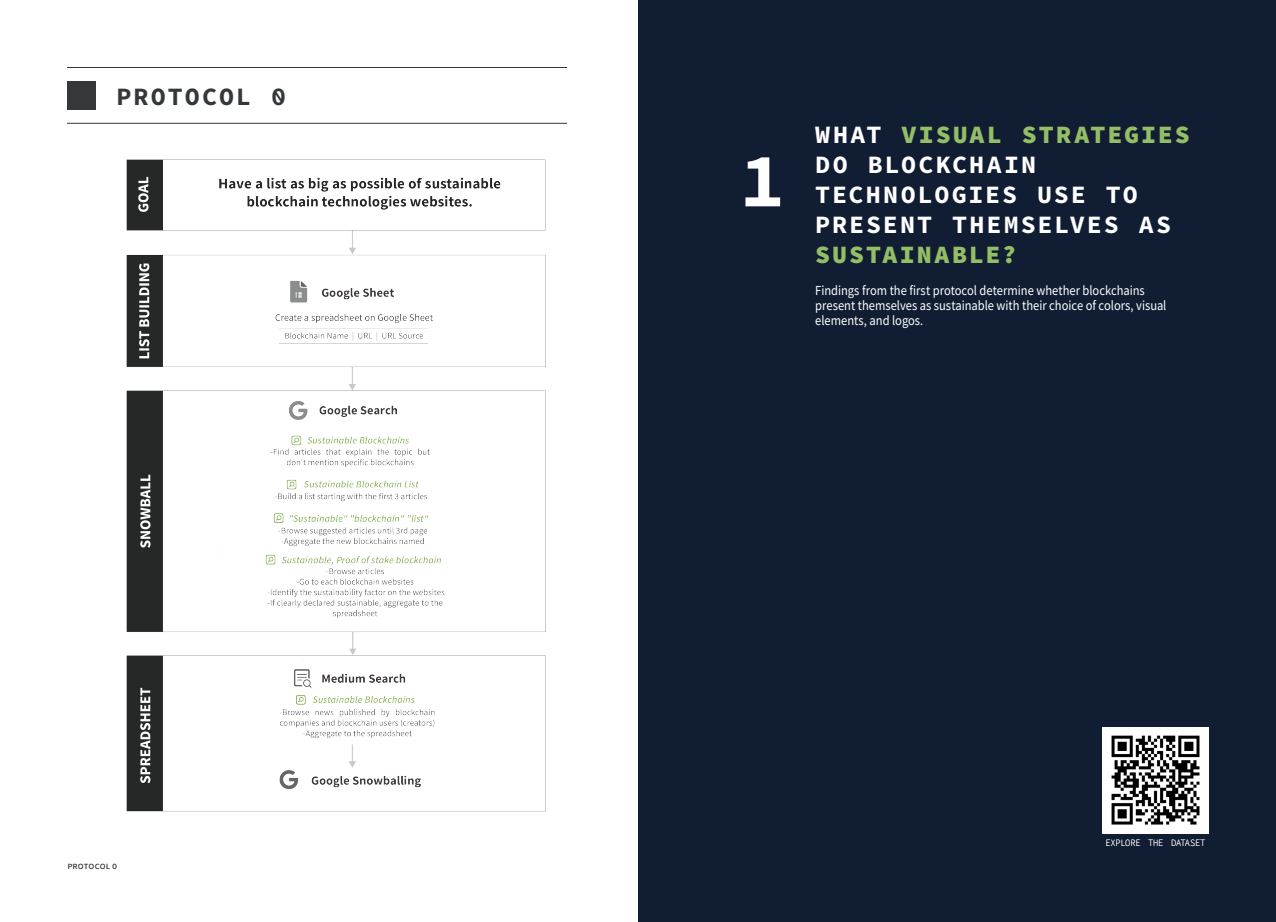
<style>
.page{position:relative;width:1276px;height:922px;background:#fff}
.page>*{position:absolute;margin:0;border:0;box-sizing:border-box;transform-origin:0 0}
.Number_chapters_2{font:700 75px "Source Code Pro";color:#fff}
.t1{font:700 25px/30px "Source Code Pro";letter-spacing:.08em;color:#fff}
.t2{font:900 25px "Source Code Pro";letter-spacing:.075em;color:#94be65}
.t3{font:700 25px "Source Code Pro";letter-spacing:.085em;color:#35383a}
.Text_body{font:13.75px/15px "Source Sans Pro";color:#fff;scale:.91 1}
.numero_pagina{font:10px "Source Sans Pro";color:#231f20}
.qr_code{font:300 9.62px "Source Code Pro";letter-spacing:-.03em;color:#fff;scale:.91 1}
.s1{font-weight:700;color:#fff}
.s2{font-weight:900;color:#94be65}
</style>
<div class="page">
<div style="left:638px;top:0;width:638px;height:921px;background:#111d33"></div>
<img style="left:126px;top:159px;width:420px;height:653px">
<div style="left:67px;top:81px;width:28px;height:28px;background:#35383a"></div>
<hr style="left:67px;top:67px;width:500px;height:1px;background:#35383a">
<hr style="left:67px;top:123px;width:500px;height:1px;background:#35383a">
<div style="left:1102px;top:726px;width:106px;height:107px;background:#fff"></div>
<img style="left:1111px;top:735px;width:89px;height:90px">
<p class="t3" style="left:116px;top:78px;width:171px">PROTOCOL 0</p>
<p class="numero_pagina" style="left:67px;top:859px;width:51px">protocol 0</p>
<p class="Number_chapters_2" style="left:739px;top:127px;width:46px">1</p>
<p class="t2" style="left:815px;top:116px;width:376px"><span class="s1">WHAT</span> VISUAL STRATEGIES</p>
<p class="t1" style="left:815px;top:150px;width:357px">DO BLOCKCHAIN<br>TECHNOLOGIES USE TO<br>PRESENT THEMSELVES AS<br><span class="s2">SUSTAINABLE?</span></p>
<p class="Text_body" style="left:815px;top:283px;width:387px">Findings from the first protocol determine whether blockchains present themselves as sustainable with their choice of colors, visual elements, and logos.</p>
<p class="qr_code" style="left:1105px;top:835px;width:111px">EXPLORE THE DATASET</p>
</div>
